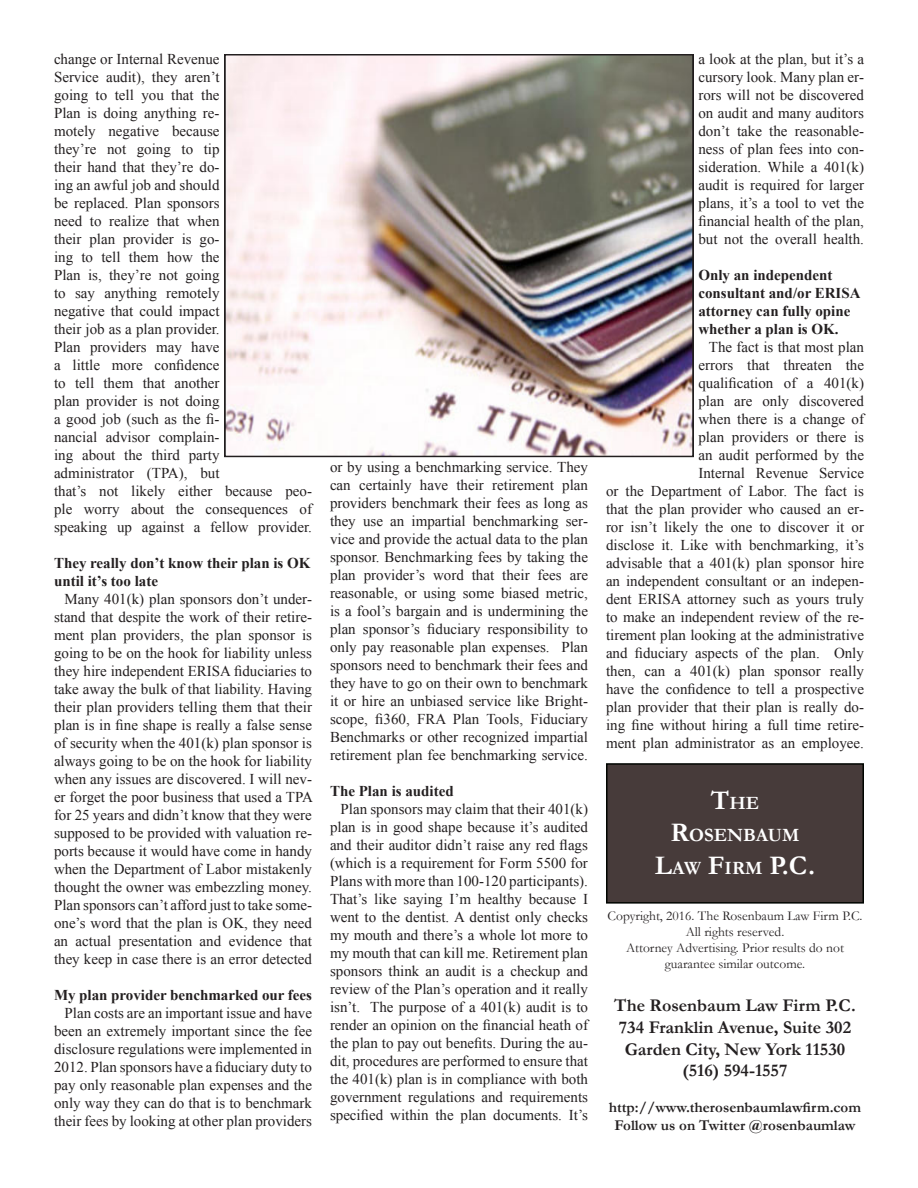
<style>
.page{position:relative;width:918px;height:1188px;background:#fff}
.page>*{position:absolute;margin:0;border:0;box-sizing:border-box;transform-origin:0 0}
.t1{font:700 27px "Garamond";color:#fff}
.t2{font:700 18.9px "Garamond";color:#fff}
.t3{font:700 18px "Garamond";color:#231f20}
.t4{font:15px/18px "Times New Roman";color:#231f20;text-align:justify}
.t5{font:700 15px/18px "Times New Roman";color:#231f20}
.t6{font:700 15px "Garamond";color:#231f20}
.t7{font:13.5px/16.2px "Garamond";color:#231f20;text-align:center}
.s1{font-size:27px}
.s2{font-size:18.9px}
</style>
<div class="page">
<div style="left:607px;top:764px;width:256px;height:139px;background:#473b3a"></div>
<div style="left:606px;top:763px;width:258px;height:141px;border:2px solid #000400"></div>
<img style="left:227px;top:57px;width:464px;height:397px">
<div style="left:224px;top:54px;width:470px;height:403px;border:2px solid #231f20"></div>
<p class="t4" style="left:54px;top:50px;width:260px;text-align:left">change or Internal Revenue<br>Service audit), they aren’t<br>going to tell you that the<br>Plan is doing anything re-<br>motely negative because<br>they’re not going to tip<br>their hand that they’re do-<br>ing an awful job and should<br>be replaced. Plan sponsors<br>need to realize that when<br>their plan provider is go-<br>ing to tell them how the<br>Plan is, they’re not going<br>to say anything remotely<br>negative that could impact<br>their job as a plan provider.<br>Plan providers may have<br>a little more confidence<br>to tell them that another<br>plan provider is not doing<br>a good job (such as the fi-<br>nancial advisor complain-<br>ing about the third party<br>administrator (TPA), but<br>that’s not likely either because peo&shy;ple worry about the consequences of speaking up against a fellow provider.</p>
<p class="t5" style="left:54px;top:554px;width:258px">They really don’t know their plan is OK until it’s too late</p>
<p class="t4" style="left:54px;top:590px;width:260px;text-indent:10px">Many 401(k) plan sponsors don’t under&shy;stand that despite the work of their retire&shy;ment plan providers, the plan sponsor is going to be on the hook for liability unless they hire independent ERISA fiduciaries to take away the bulk of that liability. Having their plan providers telling them that their plan is in fine shape is really a false sense of security when the 401(k) plan sponsor is always going to be on the hook for liability when any issues are discovered. I will nev&shy;er forget the poor business that used a TPA for 25 years and didn’t know that they were supposed to be provided with valuation re&shy;ports because it would have come in handy when the Department of Labor mistakenly thought the owner was embezzling money.<br>Plan sponsors can’t afford just to take some&shy;one’s word that the plan is OK, they need an actual presentation and evidence that they keep in case there is an error detected</p>
<p class="t5" style="left:54px;top:986px;width:260px">My plan provider benchmarked our fees</p>
<p class="t4" style="left:54px;top:1004px;width:260px;text-indent:10px">Plan costs are an important issue and have been an extremely important since the fee disclosure regulations were implemented in 2012. Plan sponsors have a fiduciary duty to pay only reasonable plan expenses and the only way they can do that is to benchmark their fees by looking at other plan providers</p>
<p class="t4" style="left:330px;top:458px;width:260px">or by using a benchmarking service. They can certainly have their retirement plan providers benchmark their fees as long as they use an impartial benchmarking ser&shy;vice and provide the actual data to the plan sponsor. Benchmarking fees by taking the plan provider’s word that their fees are reasonable, or using some biased metric, is a fool’s bargain and is undermining the plan sponsor’s fiduciary responsibility to only pay reasonable plan expenses. Plan sponsors need to benchmark their fees and they have to go on their own to benchmark it or hire an unbiased service like Bright&shy;scope, fi360, FRA Plan Tools, Fiduciary Benchmarks or other recognized impartial retirement plan fee benchmarking service.</p>
<p class="t5" style="left:330px;top:782px;width:125px">The Plan is audited</p>
<p class="t4" style="left:330px;top:800px;width:260px;text-indent:10px">Plan sponsors may claim that their 401(k) plan is in good shape because it’s audited and their auditor didn’t raise any red flags (which is a requirement for Form 5500 for Plans with more than 100-120 participants).<br>That’s like saying I’m healthy because I went to the dentist. A dentist only checks my mouth and there’s a whole lot more to my mouth that can kill me. Retirement plan sponsors think an audit is a checkup and review of the Plan’s operation and it really isn’t. The purpose of a 401(k) audit is to render an opinion on the financial heath of the plan to pay out benefits. During the au&shy;dit, procedures are performed to ensure that the 401(k) plan is in compliance with both government regulations and requirements specified within the plan documents. It’s</p>
<p class="t4" style="left:698px;top:50px;width:167px">a look at the plan, but it’s a cursory look. Many plan er&shy;rors will not be discovered on audit and many auditors don’t take the reasonable&shy;ness of plan fees into con&shy;sideration. While a 401(k) audit is required for larger plans, it’s a tool to vet the financial health of the plan, but not the overall health.</p>
<p class="t5" style="left:698px;top:266px;width:164px">Only an independent consultant and/or ERISA attorney can fully opine whether a plan is OK.</p>
<p class="t4" style="left:606px;top:338px;width:260px;text-align:right">The fact is that most plan<br>errors that threaten the<br>qualification of a 401(k)<br>plan are only discovered<br>when there is a change of<br>plan providers or there is<br>an audit performed by the<br>Internal Revenue Service<br>or the Department of Labor. The fact is that the plan provider who caused an er&shy;ror isn’t likely the one to discover it or disclose it. Like with benchmarking, it’s advisable that a 401(k) plan sponsor hire an independent consultant or an indepen&shy;dent ERISA attorney such as yours truly to make an independent review of the re&shy;tirement plan looking at the administrative and fiduciary aspects of the plan. Only then, can a 401(k) plan sponsor really have the confidence to tell a prospective plan provider that their plan is really do&shy;ing fine without hiring a full time retire&shy;ment plan administrator as an employee.</p>
<p class="t2" style="left:711px;top:792px;width:50px"><span class="s1">T</span>HE</p>
<p class="t2" style="left:670px;top:824px;width:131px"><span class="s1">R</span>OSENBAUM</p>
<p class="t1" style="left:655px;top:849px;width:162px">L<span class="s2">AW</span> F<span class="s2">IRM</span> P.C.</p>
<p class="t7" style="left:608px;top:907px;width:256px">Copyright, 2016. The Rosenbaum Law Firm P.C.<br>All rights reserved.</p>
<p class="t7" style="left:626px;top:940px;width:219px">Attorney Advertising. Prior results do not</p>
<p class="t7" style="left:665px;top:956px;width:142px">guarantee similar outcome.</p>
<p class="t3" style="left:614px;top:995px;width:243px">The Rosenbaum Law Firm P.C.</p>
<p class="t3" style="left:619px;top:1017px;width:234px">734 Franklin Avenue, Suite 302</p>
<p class="t3" style="left:625px;top:1038px;width:222px">Garden City, New York 11530</p>
<p class="t3" style="left:682px;top:1060px;width:107px">(516) 594-1557</p>
<p class="t6" style="left:609px;top:1099px;width:254px">http://www.therosenbaumlawfirm.com</p>
<p class="t6" style="left:614px;top:1117px;width:243px">Follow us on Twitter @rosenbaumlaw</p>
</div>
